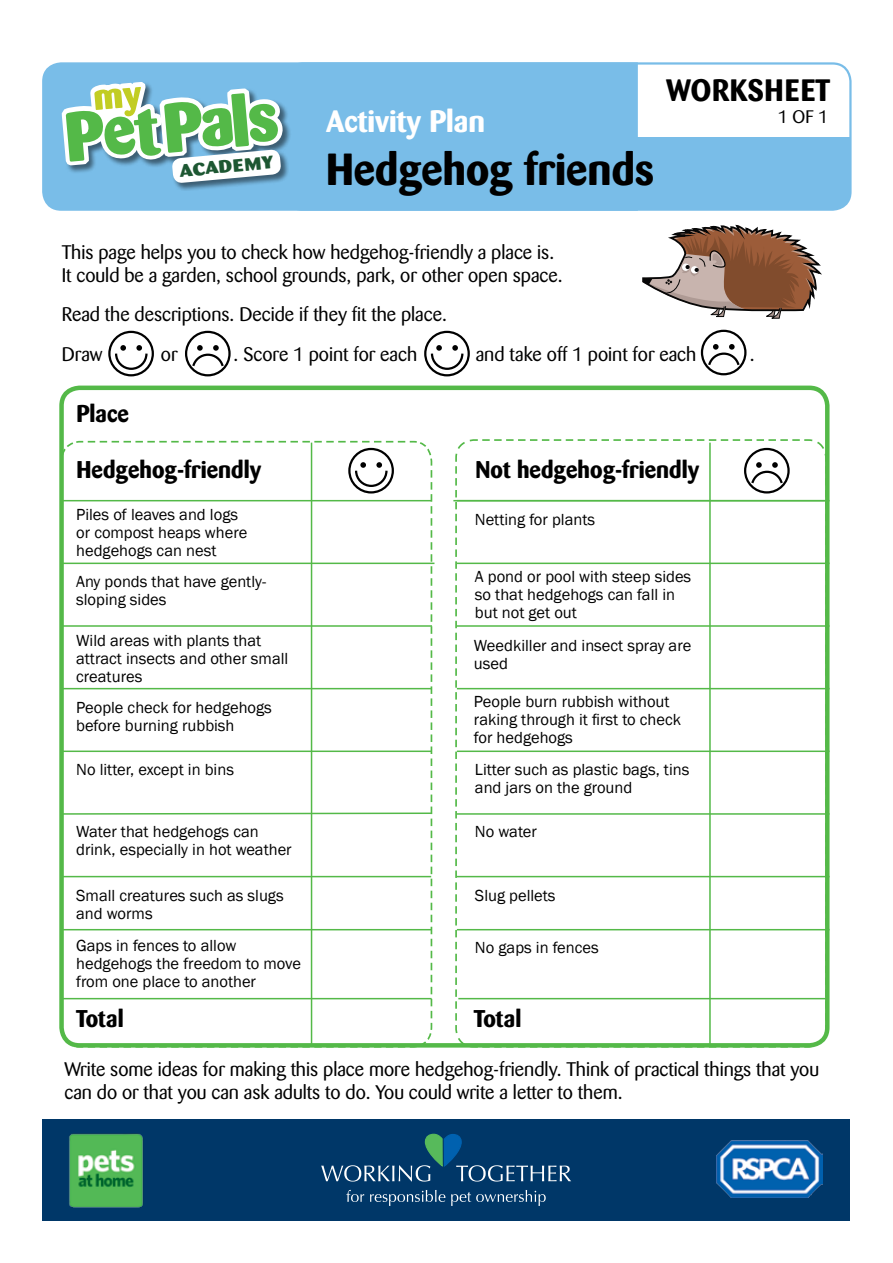
<style>
.page{position:relative;width:893px;height:1263px;background:#fff}
.page>*{position:absolute;margin:0;border:0;box-sizing:border-box;transform-origin:0 0}
.t1{font:700 44.55px "Barmeno";color:#000}
.t2{font:700 30.6px "Barmeno";color:#fff}
.t3{font:700 30.6px "Barmeno";letter-spacing:.02em;color:#000}
.t4{font:700 24px "Barmeno";color:#000}
.t5{font:19.5px/22.5px "Barmeno";color:#000}
.t6{font:18px "Barmeno";color:#000}
.t7{font:800 17.7px "Barmeno";color:#1d5732;scale:1.24 1}
.t8{font:16.5px/18px "Franklin Gothic";color:#000}
</style>
<div class="page">
<svg style="left:454px;top:439px;width:374px;height:609px"></svg>
<hr style="left:62px;top:563px;width:372px;height:1px;background:#54b948">
<hr style="left:458px;top:998px;width:370px;height:1px;background:#54b948">
<hr style="left:457px;top:563px;width:372px;height:1px;background:#54b948">
<hr style="left:457px;top:625px;width:372px;height:2px;background:#54b948">
<hr style="left:457px;top:688px;width:372px;height:1px;background:#54b948">
<hr style="left:457px;top:750px;width:372px;height:2px;background:#54b948">
<hr style="left:457px;top:813px;width:372px;height:2px;background:#54b948">
<hr style="left:457px;top:876px;width:372px;height:1px;background:#54b948">
<hr style="left:457px;top:929px;width:372px;height:1px;background:#54b948">
<hr style="left:453px;top:500px;width:372px;height:1px;background:#54b948">
<hr style="left:709px;top:443px;width:2px;height:603px;background:#54b948">
<hr style="left:311px;top:443px;width:1px;height:603px;background:#54b948">
<div style="left:285px;top:63px;width:565px;height:147px;background:#79bde8;border-radius:18px"></div>
<div style="left:285px;top:63px;width:565px;height:74px;background:#fff"></div>
<div style="left:42px;top:62px;width:597px;height:149px;background:#79bde8"></div>
<div style="left:43px;top:1118px;width:807px;height:102px;background:#003768"></div>
<svg style="left:346px;top:1190px;width:18px;height:12px"></svg>
<svg style="left:370px;top:1190px;width:75px;height:16px"></svg>
<svg style="left:451px;top:1190px;width:95px;height:16px"></svg>
<svg style="left:321px;top:1133px;width:250px;height:48px"></svg>
<img style="left:716px;top:1140px;width:107px;height:57px">
<div style="left:59px;top:386px;width:770px;height:661px;border:4px solid #54b948;border-radius:18px"></div>
<div style="left:108px;top:331px;width:46px;height:45px;border:2px solid #000;border-radius:50%"></div>
<svg style="left:114px;top:345px;width:35px;height:26px"></svg>
<div style="left:424px;top:331px;width:46px;height:45px;border:2px solid #000;border-radius:50%"></div>
<svg style="left:430px;top:345px;width:35px;height:26px"></svg>
<div style="left:185px;top:331px;width:46px;height:45px;border:2px solid #000;border-radius:50%"></div>
<svg style="left:191px;top:345px;width:34px;height:24px"></svg>
<div style="left:701px;top:330px;width:45px;height:45px;border:2px solid #000;border-radius:50%"></div>
<svg style="left:706px;top:344px;width:35px;height:24px"></svg>
<div style="left:744px;top:448px;width:46px;height:45px;border:2px solid #000;border-radius:50%"></div>
<svg style="left:750px;top:462px;width:34px;height:24px"></svg>
<svg style="left:60px;top:440px;width:373px;height:580px"></svg>
<img style="left:69px;top:1133px;width:74px;height:75px">
<div style="left:172px;top:150px;width:117px;height:41px;background:#000;opacity:.5"></div>
<svg style="left:55px;top:76px;width:231px;height:135px"></svg>
<svg style="left:642px;top:224px;width:179px;height:95px"></svg>
<p class="t7" style="left:179px;top:160px;width:77px;rotate:-5deg">ACADEMY</p>
<h2 class="t2" style="left:326px;top:103px;width:161px">Activity Plan</h2>
<h1 class="t1" style="left:326px;top:143px;width:330px">Hedgehog friends</h1>
<h2 class="t3" style="left:666px;top:72px;width:161px">worksheet</h2>
<p class="t6" style="left:778px;top:107px;width:51px">1 OF 1</p>
<p class="t5" style="left:62px;top:241px;width:502px">This page helps you to check how hedgehog-friendly a place is.<br>It could be a garden, school grounds, park, or other open space.</p>
<p class="t5" style="left:62px;top:295px;width:387px;line-height:39.5px">Read the descriptions. Decide if they fit the place.<br>Draw</p>
<p class="t5" style="left:161px;top:343px;width:18px">or</p>
<p class="t5" style="left:234px;top:343px;width:185px">. Score 1 point for each</p>
<p class="t5" style="left:476px;top:343px;width:222px">and take off 1 point for each</p>
<h3 class="t4" style="left:77px;top:399px;width:54px">Place</h3>
<h3 class="t4" style="left:77px;top:455px;width:186px">Hedgehog-friendly</h3>
<h3 class="t4" style="left:476px;top:455px;width:225px">Not hedgehog-friendly</h3>
<p class="t8" style="left:76px;top:506px;width:173px">Piles of leaves and logs or compost heaps where hedgehogs can nest</p>
<p class="t8" style="left:475px;top:511px;width:122px">Netting for plants</p>
<p class="t8" style="left:76px;top:573px;width:192px">Any ponds that have gently&shy;sloping sides</p>
<p class="t8" style="left:475px;top:567px;width:218px">A pond or pool with steep sides so that hedgehogs can fall in but not get out</p>
<p class="t8" style="left:76px;top:631px;width:214px">Wild areas with plants that attract insects and other small creatures</p>
<p class="t8" style="left:474px;top:637px;width:219px">Weedkiller and insect spray are used</p>
<p class="t8" style="left:76px;top:698px;width:197px">People check for hedgehogs before burning rubbish</p>
<p class="t8" style="left:474px;top:692px;width:209px">People burn rubbish without raking through it first to check for hedgehogs</p>
<p class="t8" style="left:76px;top:761px;width:159px">No litter, except in bins</p>
<p class="t8" style="left:475px;top:761px;width:216px">Litter such as plastic bags, tins and jars on the ground</p>
<p class="t8" style="left:76px;top:823px;width:217px">Water that hedgehogs can drink, especially in hot weather</p>
<p class="t8" style="left:475px;top:823px;width:63px">No water</p>
<p class="t8" style="left:76px;top:887px;width:209px">Small creatures such as slugs and worms</p>
<p class="t8" style="left:76px;top:937px;width:226px">Gaps in fences to allow hedgehogs the freedom to move from one place to another</p>
<p class="t8" style="left:475px;top:939px;width:125px">No gaps in fences</p>
<p class="t8" style="left:475px;top:887px;width:82px">Slug pellets</p>
<h3 class="t4" style="left:76px;top:1004px;width:49px">Total</h3>
<h3 class="t4" style="left:474px;top:1004px;width:49px">Total</h3>
<p class="t5" style="left:750px;top:343px;width:6px">.</p>
<p class="t5" style="left:64px;top:1058px;width:756px">Write some ideas for making this place more hedgehog-friendly. Think of practical things that you can do or that you can ask adults to do. You could write a letter to them.</p>
</div>
